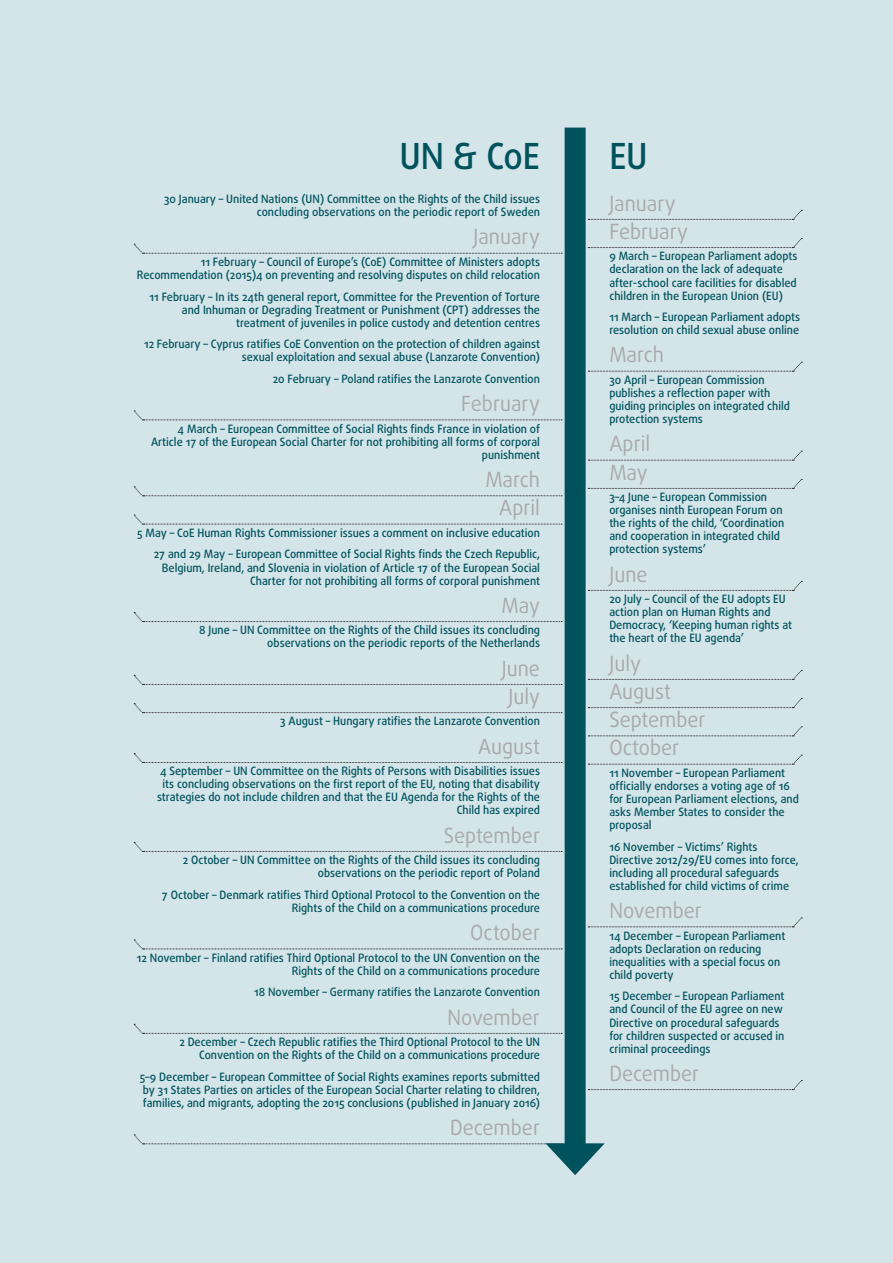
<style>
.page{position:relative;width:893px;height:1263px;background:#d4e5e9}
.page>*{position:absolute;margin:0;border:0;box-sizing:border-box;transform-origin:0 0}
.t1{font:500 36px "Daxline Pro";letter-spacing:-.01em;color:#00525d;scale:.95 1}
.TIMELINE_month_right{font:21px "Daxline Pro";color:#a8a9ad;scale:.95 1}
.TIMELINE_month_left{font:21px "Daxline Pro";color:#a8a9ad;scale:.95 1}
.TIMELINE_body_right{font:500 11.55px/13px "Daxline Pro";color:#00525d;text-align:right;scale:.95 1}
.TIMELINE_body_left{font:500 11.55px/13px "Daxline Pro";color:#00525d;scale:.95 1}
</style>
<div class="page">
<svg style="left:134px;top:244px;width:428px;height:10px"></svg>
<svg style="left:134px;top:411px;width:428px;height:10px"></svg>
<svg style="left:134px;top:487px;width:428px;height:10px"></svg>
<svg style="left:134px;top:515px;width:428px;height:10px"></svg>
<svg style="left:134px;top:612px;width:428px;height:10px"></svg>
<svg style="left:134px;top:675px;width:428px;height:10px"></svg>
<svg style="left:134px;top:703px;width:428px;height:10px"></svg>
<svg style="left:134px;top:753px;width:428px;height:10px"></svg>
<svg style="left:134px;top:842px;width:428px;height:10px"></svg>
<svg style="left:134px;top:940px;width:428px;height:10px"></svg>
<svg style="left:134px;top:1024px;width:428px;height:10px"></svg>
<svg style="left:588px;top:210px;width:214px;height:10px"></svg>
<svg style="left:588px;top:238px;width:214px;height:10px"></svg>
<svg style="left:588px;top:362px;width:214px;height:10px"></svg>
<svg style="left:588px;top:451px;width:214px;height:10px"></svg>
<svg style="left:588px;top:479px;width:214px;height:10px"></svg>
<svg style="left:588px;top:581px;width:214px;height:10px"></svg>
<svg style="left:588px;top:670px;width:214px;height:10px"></svg>
<svg style="left:588px;top:698px;width:214px;height:10px"></svg>
<svg style="left:588px;top:727px;width:214px;height:10px"></svg>
<svg style="left:588px;top:755px;width:214px;height:10px"></svg>
<svg style="left:588px;top:918px;width:214px;height:9px"></svg>
<svg style="left:588px;top:1080px;width:214px;height:10px"></svg>
<div style="left:565px;top:128px;width:21px;height:1027px;background:#00525d"></div>
<svg style="left:134px;top:1134px;width:471px;height:41px"></svg>
<p class="t1" style="left:399px;top:132px;width:149px">UN &amp; CoE</p>
<p class="t1" style="left:609px;top:132px;width:42px">EU</p>
<p class="TIMELINE_body_right" style="left:164px;top:193px;width:397px">30 January – United Nations (UN) Committee on the Rights of the Child issues concluding observations on the periodic report of Sweden</p>
<p class="TIMELINE_month_right" style="left:473px;top:223px;width:72px">January</p>
<p class="TIMELINE_body_right" style="left:137px;top:255px;width:426px">11 February – Council of Europe’s (CoE) Committee of Ministers adopts<br>Recommendation (2015)4 on preventing and resolving disputes on child relocation</p>
<p class="TIMELINE_body_right" style="left:150px;top:290px;width:412px">11 February – In its 24th general report, Committee for the Prevention of Torture and Inhuman or Degrading Treatment or Punishment (CPT) addresses the treatment of juveniles in police custody and detention centres</p>
<p class="TIMELINE_body_right" style="left:144px;top:338px;width:418px">12 February – Cyprus ratifies CoE Convention on the protection of children against sexual exploitation and sexual abuse (Lanzarote Convention)</p>
<p class="TIMELINE_body_right" style="left:273px;top:372px;width:283px">20 February – Poland ratifies the Lanzarote Convention</p>
<p class="TIMELINE_month_right" style="left:461px;top:390px;width:84px">February</p>
<p class="TIMELINE_body_right" style="left:151px;top:422px;width:411px">4 March – European Committee of Social Rights finds France in violation of<br>Article 17 of the European Social Charter for not prohibiting all forms of corporal punishment</p>
<p class="TIMELINE_month_right" style="left:485px;top:466px;width:59px">March</p>
<p class="TIMELINE_month_right" style="left:499px;top:494px;width:44px">April</p>
<p class="TIMELINE_body_right" style="left:137px;top:526px;width:426px">5 May – CoE Human Rights Commissioner issues a comment on inclusive education</p>
<p class="TIMELINE_body_right" style="left:154px;top:548px;width:408px">27 and 29 May – European Committee of Social Rights finds the Czech Republic,<br>Belgium, Ireland, and Slovenia in violation of Article 17 of the European Social<br>Charter for not prohibiting all forms of corporal punishment</p>
<p class="TIMELINE_month_right" style="left:502px;top:591px;width:42px">May</p>
<p class="TIMELINE_body_right" style="left:199px;top:624px;width:360px">8 June – UN Committee on the Rights of the Child issues its concluding observations on the periodic reports of the Netherlands</p>
<p class="TIMELINE_month_right" style="left:502px;top:654px;width:42px">June</p>
<p class="TIMELINE_month_right" style="left:508px;top:682px;width:35px">July</p>
<p class="TIMELINE_body_right" style="left:280px;top:715px;width:275px">3 August – Hungary ratifies the Lanzarote Convention</p>
<p class="TIMELINE_month_right" style="left:478px;top:732px;width:67px">August</p>
<p class="TIMELINE_body_right" style="left:157px;top:765px;width:405px">4 September – UN Committee on the Rights of Persons with Disabilities issues its concluding observations on the first report of the EU, noting that disability strategies do not include children and that the EU Agenda for the Rights of the Child has expired</p>
<p class="TIMELINE_month_right" style="left:444px;top:821px;width:103px">September</p>
<p class="TIMELINE_body_right" style="left:183px;top:854px;width:377px">2 October – UN Committee on the Rights of the Child issues its concluding observations on the periodic report of Poland</p>
<p class="TIMELINE_body_right" style="left:162px;top:888px;width:399px">7 October – Denmark ratifies Third Optional Protocol to the Convention on the<br>Rights of the Child on a communications procedure</p>
<p class="TIMELINE_month_right" style="left:470px;top:919px;width:75px">October</p>
<p class="TIMELINE_body_right" style="left:137px;top:951px;width:426px">12 November – Finland ratifies Third Optional Protocol to the UN Convention on the<br>Rights of the Child on a communications procedure</p>
<p class="TIMELINE_body_right" style="left:254px;top:986px;width:302px">18 November – Germany ratifies the Lanzarote Convention</p>
<p class="TIMELINE_month_right" style="left:447px;top:1003px;width:99px">November</p>
<p class="TIMELINE_body_right" style="left:179px;top:1035px;width:381px">2 December – Czech Republic ratifies the Third Optional Protocol to the UN<br>Convention on the Rights of the Child on a communications procedure</p>
<p class="TIMELINE_body_right" style="left:140px;top:1070px;width:423px;text-align:justify">5–9 December – European Committee of Social Rights examines reports submitted by 31 States Parties on articles of the European Social Charter relating to children, families, and migrants, adopting the 2015 conclusions (published in January 2016)</p>
<p class="TIMELINE_month_right" style="left:450px;top:1114px;width:96px">December</p>
<p class="TIMELINE_month_left" style="left:609px;top:189px;width:72px">January</p>
<p class="TIMELINE_month_left" style="left:609px;top:217px;width:84px">February</p>
<p class="TIMELINE_body_left" style="left:609px;top:250px;width:199px">9 March – European Parliament adopts declaration on the lack of adequate after-school care facilities for disabled children in the European Union (EU)</p>
<p class="TIMELINE_body_left" style="left:609px;top:310px;width:202px">11 March – European Parliament adopts resolution on child sexual abuse online</p>
<p class="TIMELINE_month_left" style="left:609px;top:341px;width:59px">March</p>
<p class="TIMELINE_body_left" style="left:609px;top:373px;width:192px">30 April – European Commission publishes a reflection paper with guiding principles on integrated child protection systems</p>
<p class="TIMELINE_month_left" style="left:609px;top:430px;width:44px">April</p>
<p class="TIMELINE_month_left" style="left:609px;top:458px;width:42px">May</p>
<p class="TIMELINE_body_left" style="left:609px;top:491px;width:186px">3–4 June – European Commission organises ninth European Forum on the rights of the child, ‘Coordination and cooperation in integrated child protection systems’</p>
<p class="TIMELINE_month_left" style="left:609px;top:560px;width:42px">June</p>
<p class="TIMELINE_body_left" style="left:609px;top:593px;width:194px">20 July – Council of the EU adopts EU action plan on Human Rights and<br>Democracy, ‘Keeping human rights at the heart of the EU agenda’</p>
<p class="TIMELINE_month_left" style="left:609px;top:649px;width:35px">July</p>
<p class="TIMELINE_month_left" style="left:609px;top:677px;width:67px">August</p>
<p class="TIMELINE_month_left" style="left:609px;top:706px;width:103px">September</p>
<p class="TIMELINE_month_left" style="left:609px;top:734px;width:75px">October</p>
<p class="TIMELINE_body_left" style="left:609px;top:766px;width:201px">11 November – European Parliament officially endorses a voting age of 16 for European Parliament elections, and asks Member States to consider the proposal</p>
<p class="TIMELINE_body_left" style="left:609px;top:840px;width:201px">16 November – Victims’ Rights Directive 2012/29/EU comes into force, including all procedural safeguards established for child victims of crime</p>
<p class="TIMELINE_month_left" style="left:609px;top:897px;width:99px">November</p>
<p class="TIMELINE_body_left" style="left:609px;top:929px;width:187px">14 December – European Parliament adopts Declaration on reducing inequalities with a special focus on child poverty</p>
<p class="TIMELINE_body_left" style="left:609px;top:990px;width:186px">15 December – European Parliament and Council of the EU agree on new<br>Directive on procedural safeguards for children suspected or accused in criminal proceedings</p>
<p class="TIMELINE_month_left" style="left:609px;top:1059px;width:96px">December</p>
</div>
